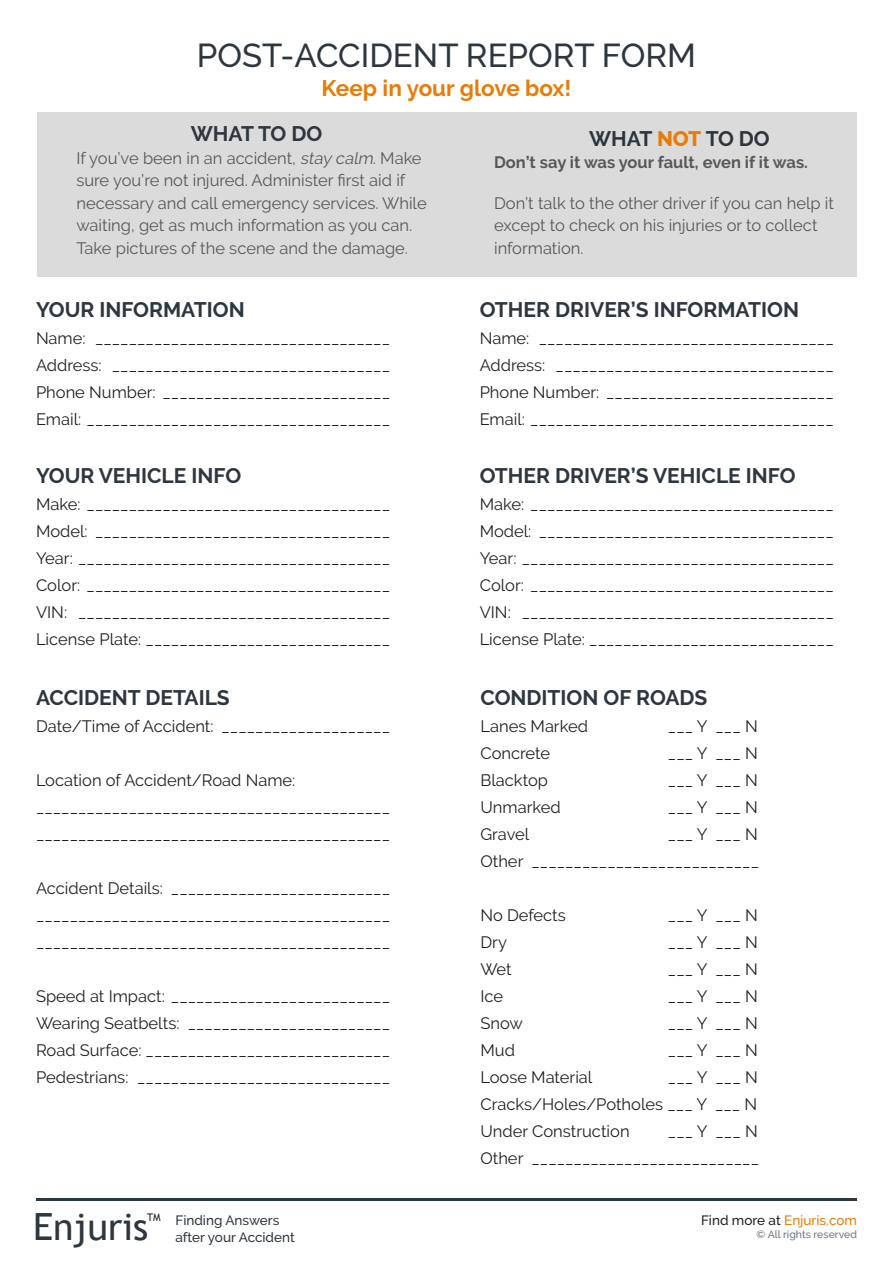
<style>
.page{position:relative;width:893px;height:1263px;background:#fff}
.page>*{position:absolute;margin:0;border:0;box-sizing:border-box;transform-origin:0 0}
.t1{font:37.5px "Trebuchet MS";color:#2e363e}
.t2{font:500 33px "Raleway";color:#2e363e}
.t3{font:700 22.5px "Raleway";color:#e87c09}
.t4{font:700 21px "Raleway";color:#2e363e}
.t5{font:700 21px "Raleway";color:#2c353d}
.t6{font:16.5px "Raleway";color:#231f20}
.t7{font:16.5px/22.5px "Raleway";color:#57585a}
.t8{font:700 16.5px "Raleway";color:#57585a}
.t9{font:500 13.5px "Raleway";color:#2e363e}
.t10{font:500 13.5px "Raleway";color:#e87c09}
.t11{font:500 10.5px "Raleway";color:#6d757e}
.t12{font:10.5px "Trebuchet MS";color:#231f20}
.s1{font-style:italic}
.s2{font-weight:800;color:#e87c09}
.s3{color:#231f20}
</style>
<div class="page">
<hr style="left:36px;top:1198px;width:821px;height:3px;background:#2e363e">
<div style="left:38px;top:112px;width:819px;height:165px;background:#dbdbdb"></div>
<p class="t2" style="left:197px;top:36px;width:500px">POST-ACCIDENT REPORT FORM</p>
<p class="t3" style="left:321px;top:75px;width:251px">Keep in your glove box!</p>
<p class="t4" style="left:191px;top:122px;width:133px">WHAT TO DO</p>
<p class="t7" style="left:76px;top:147px;width:352px">If you’ve been in an accident, <span class="s1">stay calm</span>. Make sure you’re not injured. Administer first aid if necessary and call emergency services. While waiting, get as much information as you can.<br>Take pictures of the scene and the damage.</p>
<p class="t4" style="left:36px;top:298px;width:210px">YOUR INFORMATION</p>
<p class="t6" style="left:36px;top:329px;width:356px">Name: ___________________________________</p>
<p class="t6" style="left:36px;top:356px;width:356px">Address: _________________________________</p>
<p class="t6" style="left:36px;top:383px;width:356px">Phone Number: ___________________________</p>
<p class="t6" style="left:36px;top:410px;width:356px">Email: ____________________________________</p>
<p class="t4" style="left:36px;top:463px;width:207px">YOUR VEHICLE INFO</p>
<p class="t6" style="left:36px;top:494px;width:356px">Make: ____________________________________</p>
<p class="t6" style="left:36px;top:521px;width:356px">Model: ___________________________________</p>
<p class="t6" style="left:36px;top:548px;width:356px">Year: _____________________________________</p>
<p class="t6" style="left:36px;top:575px;width:356px">Color: ____________________________________</p>
<p class="t6" style="left:36px;top:602px;width:356px">VIN: _____________________________________</p>
<p class="t6" style="left:36px;top:629px;width:356px">License Plate: _____________________________</p>
<p class="t4" style="left:36px;top:686px;width:195px">ACCIDENT DETAILS</p>
<p class="t6" style="left:36px;top:717px;width:356px">Date/Time of Accident: ____________________</p>
<p class="t6" style="left:36px;top:771px;width:261px">Location of Accident/Road Name:</p>
<p class="t6" style="left:36px;top:798px;width:356px">__________________________________________</p>
<p class="t6" style="left:36px;top:825px;width:356px">__________________________________________</p>
<p class="t6" style="left:36px;top:879px;width:356px">Accident Details: __________________________</p>
<p class="t6" style="left:36px;top:906px;width:356px">__________________________________________</p>
<p class="t6" style="left:36px;top:933px;width:356px">__________________________________________</p>
<p class="t6" style="left:36px;top:987px;width:356px">Speed at Impact: __________________________</p>
<p class="t6" style="left:36px;top:1014px;width:356px">Wearing Seatbelts: ________________________</p>
<p class="t6" style="left:36px;top:1041px;width:356px">Road Surface: _____________________________</p>
<p class="t6" style="left:36px;top:1068px;width:356px">Pedestrians: ______________________________</p>
<p class="t12" style="left:147px;top:1210px;width:15px">TM</p>
<p class="t9" style="left:176px;top:1213px;width:105px">Finding Answers</p>
<p class="t9" style="left:176px;top:1229px;width:121px">after your Accident</p>
<p class="t1" style="left:33px;top:1203px;width:117px">Enjuris</p>
<p class="t5" style="left:589px;top:126px;width:182px">WHAT <span class="s2">NOT</span> TO DO</p>
<p class="t8" style="left:494px;top:153px;width:315px">Don’t say it was your fault, even if it was.</p>
<p class="t7" style="left:494px;top:192px;width:341px">Don’t talk to the other driver if you can help it except to check on his injuries or to collect</p>
<p class="t7" style="left:494px;top:237px;width:91px">information.</p>
<p class="t4" style="left:480px;top:298px;width:321px">OTHER DRIVER’S INFORMATION</p>
<p class="t6" style="left:480px;top:329px;width:356px">Name: ___________________________________</p>
<p class="t6" style="left:480px;top:356px;width:356px">Address: _________________________________</p>
<p class="t6" style="left:480px;top:383px;width:356px">Phone Number: ___________________________</p>
<p class="t6" style="left:480px;top:410px;width:356px">Email: ____________________________________</p>
<p class="t4" style="left:480px;top:463px;width:317px">OTHER DRIVER’S VEHICLE INFO</p>
<p class="t6" style="left:480px;top:494px;width:356px">Make: ____________________________________</p>
<p class="t6" style="left:480px;top:521px;width:356px">Model: ___________________________________</p>
<p class="t6" style="left:480px;top:548px;width:356px">Year: _____________________________________</p>
<p class="t6" style="left:480px;top:575px;width:356px">Color: ____________________________________</p>
<p class="t6" style="left:480px;top:602px;width:356px">VIN: _____________________________________</p>
<p class="t6" style="left:480px;top:629px;width:356px">License Plate: _____________________________</p>
<p class="t4" style="left:480px;top:686px;width:228px">CONDITION OF ROADS</p>
<p class="t6" style="left:480px;top:717px;width:109px">Lanes Marked</p>
<p class="t6" style="left:668px;top:717px;width:91px">___ Y ___ N</p>
<p class="t6" style="left:480px;top:744px;width:71px">Concrete</p>
<p class="t6" style="left:668px;top:744px;width:91px">___ Y ___ N</p>
<p class="t6" style="left:480px;top:771px;width:69px">Blacktop</p>
<p class="t6" style="left:668px;top:771px;width:91px">___ Y ___ N</p>
<p class="t6" style="left:480px;top:798px;width:82px">Unmarked</p>
<p class="t6" style="left:668px;top:798px;width:91px">___ Y ___ N</p>
<p class="t6" style="left:480px;top:825px;width:50px">Gravel</p>
<p class="t6" style="left:668px;top:825px;width:91px">___ Y ___ N</p>
<p class="t6" style="left:480px;top:852px;width:280px">Other ___________________________</p>
<p class="t6" style="left:480px;top:906px;width:87px">No Defects</p>
<p class="t6" style="left:668px;top:906px;width:91px">___ Y ___ N</p>
<p class="t6" style="left:480px;top:933px;width:28px">Dry</p>
<p class="t6" style="left:668px;top:933px;width:91px">___ Y ___ N</p>
<p class="t6" style="left:480px;top:960px;width:33px">Wet</p>
<p class="t6" style="left:668px;top:960px;width:91px">___ Y ___ N</p>
<p class="t6" style="left:480px;top:987px;width:24px">Ice</p>
<p class="t6" style="left:668px;top:987px;width:91px">___ Y ___ N</p>
<p class="t6" style="left:480px;top:1014px;width:44px">Snow</p>
<p class="t6" style="left:668px;top:1014px;width:91px">___ Y ___ N</p>
<p class="t6" style="left:480px;top:1041px;width:36px">Mud</p>
<p class="t6" style="left:668px;top:1041px;width:91px">___ Y ___ N</p>
<p class="t6" style="left:480px;top:1068px;width:114px">Loose Material</p>
<p class="t6" style="left:668px;top:1068px;width:91px">___ Y ___ N</p>
<p class="t6" style="left:480px;top:1095px;width:278px">Cracks/Holes/Potholes ___ Y ___ N</p>
<p class="t6" style="left:480px;top:1122px;width:151px">Under Construction</p>
<p class="t6" style="left:668px;top:1122px;width:91px">___ Y ___ N</p>
<p class="t6" style="left:480px;top:1149px;width:280px">Other ___________________________</p>
<p class="t10" style="left:701px;top:1213px;width:157px"><span class="s3">Find more at</span> Enjuris.com</p>
<p class="t11" style="left:757px;top:1228px;width:102px">© All rights reserved</p>
</div>
